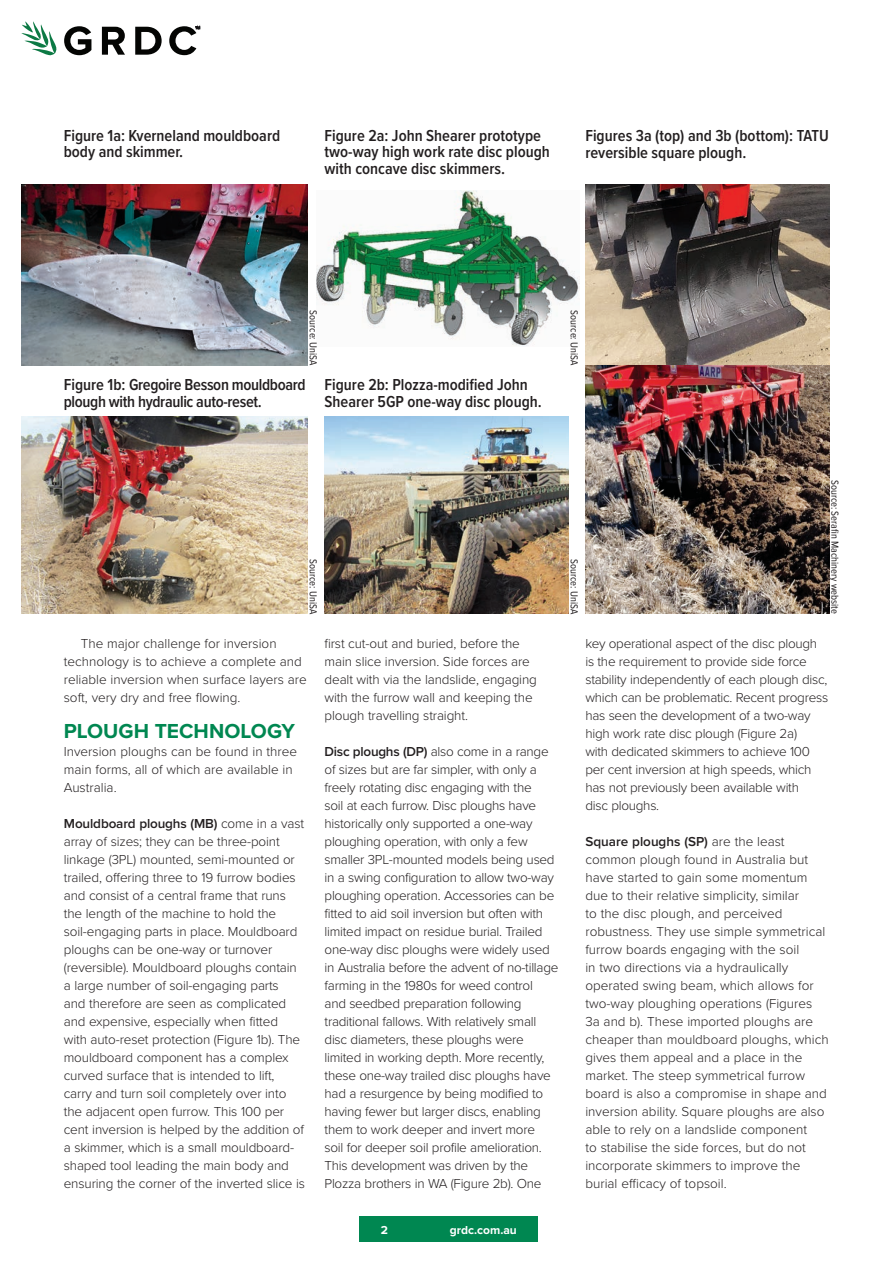
<style>
.page{position:relative;width:893px;height:1263px;background:#fff}
.page>*{position:absolute;margin:0;border:0;box-sizing:border-box;transform-origin:0 0}
._002_Precede{font:700 21px "Proxima Nova";color:#008751}
._11_Table_head{font:600 16.5px/17px "Proxima Nova Cond";color:#231f20}
._11_Table_head-2{font:600 16.5px/17px "Proxima Nova Cond";letter-spacing:-.02em;color:#231f20}
._003_Body{font:300 13.5px/18px "Proxima Nova";letter-spacing:-.01em;color:#231f20}
._003_Body_fullout{font:300 13.5px/18px "Proxima Nova";color:#231f20}
.t1{font:700 12px "Proxima Nova";color:#fff}
._009_Credit{font:10.5px "Proxima Nova Cond";color:#231f20}
.s1{font-weight:600}
</style>
<div class="page">
<div style="left:360px;top:1216px;width:178px;height:26px;background:#008751"></div>
<svg style="left:21px;top:21px;width:36px;height:34px"></svg>
<svg style="left:64px;top:26px;width:27px;height:29px"></svg>
<svg style="left:102px;top:27px;width:23px;height:28px"></svg>
<svg style="left:135px;top:27px;width:27px;height:28px"></svg>
<svg style="left:169px;top:26px;width:31px;height:29px"></svg>
<img style="left:316px;top:190px;width:264px;height:156px">
<img style="left:21px;top:184px;width:287px;height:181px">
<img style="left:21px;top:416px;width:287px;height:198px">
<img style="left:325px;top:416px;width:243px;height:198px">
<img style="left:585px;top:184px;width:244px;height:430px">
<p class="_11_Table_head" style="left:64px;top:126px;width:218px">Figure 1a: Kverneland mouldboard body and skimmer.</p>
<p class="_11_Table_head" style="left:325px;top:126px;width:227px">Figure 2a: John Shearer prototype two-way high work rate disc plough with concave disc skimmers.</p>
<p class="_11_Table_head" style="left:585px;top:127px;width:245px">Figures 3a (top) and 3b (bottom): TATU reversible square plough.</p>
<p class="_009_Credit" style="left:321px;top:310px;width:56px;rotate:90deg">Source: UniSA</p>
<p class="_009_Credit" style="left:582px;top:310px;width:56px;rotate:90deg">Source: UniSA</p>
<p class="_11_Table_head-2" style="left:64px;top:375px;width:243px">Figure 1b: Gregoire Besson mouldboard plough with hydraulic auto-reset.</p>
<p class="_11_Table_head" style="left:325px;top:375px;width:219px">Figure 2b: Plozza-modified John<br>Shearer 5GP one-way disc plough.</p>
<p class="_009_Credit" style="left:321px;top:559px;width:56px;rotate:90deg">Source: UniSA</p>
<p class="_009_Credit" style="left:582px;top:559px;width:56px;rotate:90deg">Source: UniSA</p>
<p class="_009_Credit" style="left:843px;top:480px;width:136px;rotate:90deg">Source: Serafin Machinery website</p>
<p class="_003_Body" style="left:64px;top:634px;width:245px;text-indent:17px">The major challenge for inversion technology is to achieve a complete and reliable inversion when surface layers are soft, very dry and free flowing.</p>
<p class="_002_Precede" style="left:64px;top:715px;width:233px">PLOUGH TECHNOLOGY</p>
<p class="_003_Body_fullout" style="left:64px;top:742px;width:235px">Inversion ploughs can be found in three main forms, all of which are available in<br>Australia.</p>
<p class="_003_Body" style="left:64px;top:814px;width:243px"><span class="s1">Mouldboard ploughs (MB)</span> come in a vast array of sizes; they can be three-point linkage (3PL) mounted, semi-mounted or trailed, offering three to 19 furrow bodies and consist of a central frame that runs the length of the machine to hold the soil-engaging parts in place. Mouldboard ploughs can be one-way or turnover (reversible). Mouldboard ploughs contain a large number of soil-engaging parts<br>and therefore are seen as complicated and expensive, especially when fitted<br>with auto-reset protection (Figure 1b). The mouldboard component has a complex curved surface that is intended to lift, carry and turn soil completely over into the adjacent open furrow. This 100 per cent inversion is helped by the addition of a skimmer, which is a small mouldboard&shy;shaped tool leading the main body and ensuring the corner of the inverted slice is</p>
<p class="_003_Body" style="left:325px;top:634px;width:214px">first cut-out and buried, before the main slice inversion. Side forces are dealt with via the landslide, engaging with the furrow wall and keeping the plough travelling straight.</p>
<p class="_003_Body" style="left:325px;top:742px;width:235px"><span class="s1">Disc ploughs (DP)</span> also come in a range of sizes but are far simpler, with only a freely rotating disc engaging with the<br>soil at each furrow. Disc ploughs have historically only supported a one-way ploughing operation, with only a few smaller 3PL-mounted models being used in a swing configuration to allow two-way ploughing operation. Accessories can be fitted to aid soil inversion but often with limited impact on residue burial. Trailed one-way disc ploughs were widely used in Australia before the advent of no-tillage farming in the 1980s for weed control<br>and seedbed preparation following traditional fallows. With relatively small disc diameters, these ploughs were limited in working depth. More recently, these one-way trailed disc ploughs have had a resurgence by being modified to having fewer but larger discs, enabling them to work deeper and invert more<br>soil for deeper soil profile amelioration.<br>This development was driven by the Plozza brothers in WA (Figure 2b). One</p>
<p class="t1" style="left:381px;top:1221px;width:9px">2</p>
<p class="t1" style="left:450px;top:1221px;width:69px">grdc.com.au</p>
<p class="_003_Body" style="left:585px;top:634px;width:244px">key operational aspect of the disc plough is the requirement to provide side force stability independently of each plough disc, which can be problematic. Recent progress has seen the development of a two-way high work rate disc plough (Figure 2a)<br>with dedicated skimmers to achieve 100 per cent inversion at high speeds, which has not previously been available with<br>disc ploughs.</p>
<p class="_003_Body" style="left:585px;top:832px;width:245px"><span class="s1">Square ploughs (SP)</span> are the least common plough found in Australia but have started to gain some momentum due to their relative simplicity, similar<br>to the disc plough, and perceived robustness. They use simple symmetrical furrow boards engaging with the soil<br>in two directions via a hydraulically operated swing beam, which allows for two-way ploughing operations (Figures 3a and b). These imported ploughs are cheaper than mouldboard ploughs, which gives them appeal and a place in the market. The steep symmetrical furrow board is also a compromise in shape and inversion ability. Square ploughs are also able to rely on a landslide component<br>to stabilise the side forces, but do not incorporate skimmers to improve the burial efficacy of topsoil.</p>
</div>
